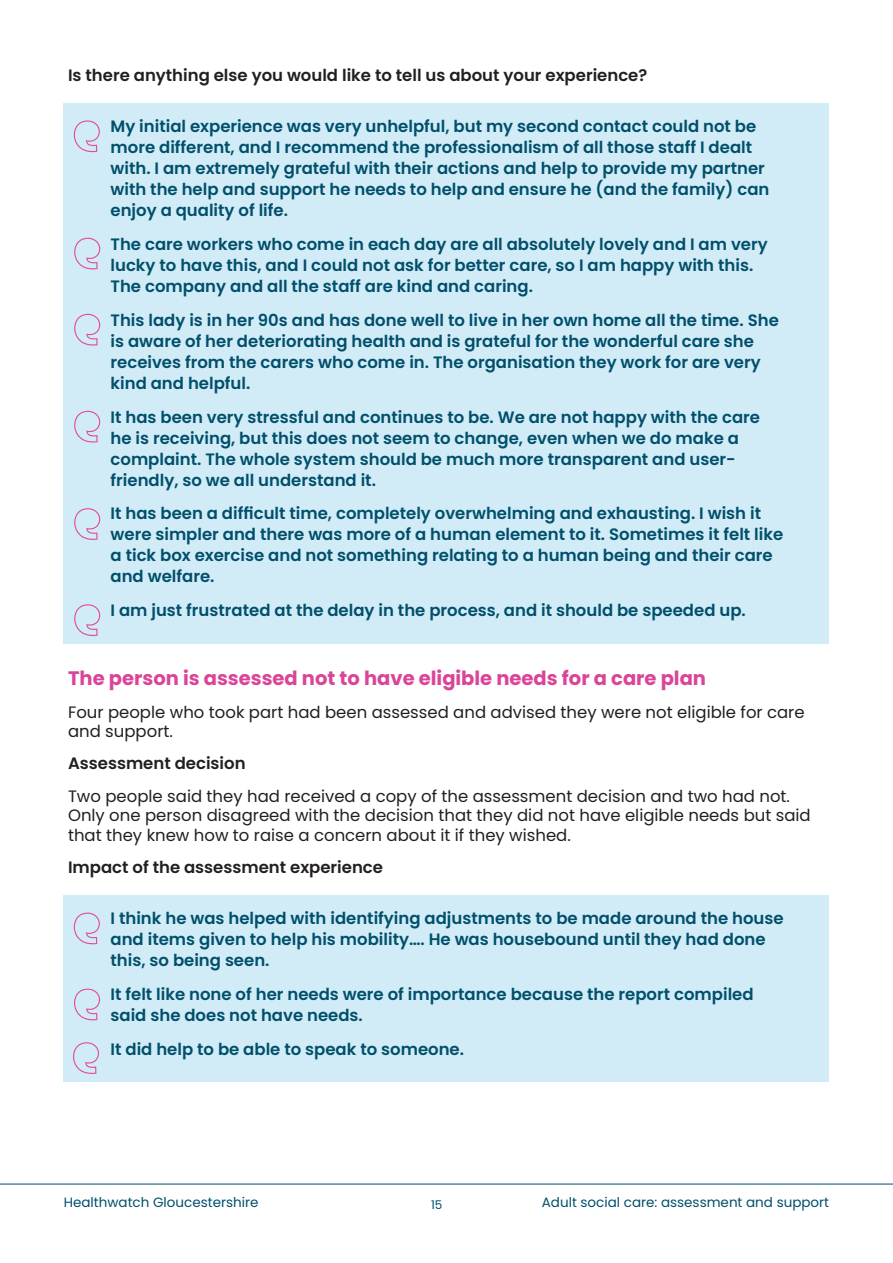
<style>
.page{position:relative;width:893px;height:1263px;background:#fff}
.page>*{position:absolute;margin:0;border:0;box-sizing:border-box;transform-origin:0 0}
.Content_paragraphs{font:700 19.5px "Poppins";color:#da4599}
.Content_paragraphs-2{font:600 16.5px/21px "Poppins";color:#004f6b}
.Content_paragraphs-3{font:16.5px/19.5px "Poppins";color:#231f20}
.Content_paragraphs-4{font:600 16.5px "Poppins";color:#231f20}
.t1{font:13.5px "Poppins";color:#004f6b}
.t2{font:12px "Poppins";color:#004f6b}
</style>
<div class="page">
<hr style="left:0;top:1184px;width:893px;height:1px;background:#004f6b">
<div style="left:64px;top:103px;width:765px;height:541px;background:#d2ecf7"></div>
<svg style="left:74px;top:120px;width:26px;height:32px"></svg>
<svg style="left:74px;top:604px;width:26px;height:32px"></svg>
<svg style="left:74px;top:508px;width:26px;height:32px"></svg>
<svg style="left:74px;top:411px;width:26px;height:31px"></svg>
<svg style="left:74px;top:314px;width:26px;height:32px"></svg>
<svg style="left:74px;top:238px;width:26px;height:31px"></svg>
<div style="left:64px;top:895px;width:765px;height:186px;background:#d2ecf7"></div>
<svg style="left:74px;top:988px;width:26px;height:32px"></svg>
<svg style="left:74px;top:912px;width:26px;height:32px"></svg>
<svg style="left:73px;top:1042px;width:26px;height:32px"></svg>
<p class="Content_paragraphs-4" style="left:68px;top:66px;width:581px">Is there anything else you would like to tell us about your experience?</p>
<p class="Content_paragraphs-2" style="left:111px;top:116px;width:660px">My initial experience was very unhelpful, but my second contact could not be more different, and I recommend the professionalism of all those staff I dealt with. I am extremely grateful with their actions and help to provide my partner with the help and support he needs to help and ensure he (and the family) can enjoy a quality of life.</p>
<p class="Content_paragraphs-2" style="left:111px;top:234px;width:659px">The care workers who come in each day are all absolutely lovely and I am very lucky to have this, and I could not ask for better care, so I am happy with this.<br>The company and all the staff are kind and caring.</p>
<p class="Content_paragraphs-2" style="left:111px;top:310px;width:670px">This lady is in her 90s and has done well to live in her own home all the time. She is aware of her deteriorating health and is grateful for the wonderful care she receives from the carers who come in. The organisation they work for are very kind and helpful.</p>
<p class="Content_paragraphs-2" style="left:111px;top:406px;width:651px">It has been very stressful and continues to be. We are not happy with the care he is receiving, but this does not seem to change, even when we do make a complaint. The whole system should be much more transparent and user&shy;friendly, so we all understand it.</p>
<p class="Content_paragraphs-2" style="left:111px;top:503px;width:674px">It has been a difficult time, completely overwhelming and exhausting. I wish it were simpler and there was more of a human element to it. Sometimes it felt like a tick box exercise and not something relating to a human being and their care and welfare.</p>
<p class="Content_paragraphs-2" style="left:111px;top:600px;width:637px">I am just frustrated at the delay in the process, and it should be speeded up.</p>
<p class="Content_paragraphs" style="left:68px;top:667px;width:640px">The person is assessed not to have eligible needs for a care plan</p>
<p class="Content_paragraphs-3" style="left:68px;top:702px;width:738px">Four people who took part had been assessed and advised they were not eligible for care and support.</p>
<p class="Content_paragraphs-4" style="left:68px;top:754px;width:179px">Assessment decision</p>
<p class="Content_paragraphs-3" style="left:68px;top:786px;width:744px">Two people said they had received a copy of the assessment decision and two had not.<br>Only one person disagreed with the decision that they did not have eligible needs but said that they knew how to raise a concern about it if they wished.</p>
<p class="Content_paragraphs-4" style="left:68px;top:858px;width:317px">Impact of the assessment experience</p>
<p class="Content_paragraphs-2" style="left:111px;top:908px;width:675px">I think he was helped with identifying adjustments to be made around the house and items given to help his mobility…. He was housebound until they had done this, so being seen.</p>
<p class="Content_paragraphs-2" style="left:111px;top:984px;width:645px">It felt like none of her needs were of importance because the report compiled said she does not have needs.</p>
<p class="Content_paragraphs-2" style="left:111px;top:1039px;width:355px">It did help to be able to speak to someone.</p>
<p class="t1" style="left:64px;top:1194px;width:196px">Healthwatch Gloucestershire</p>
<p class="t2" style="left:431px;top:1198px;width:13px">15</p>
<p class="t1" style="left:542px;top:1194px;width:289px">Adult social care: assessment and support</p>
</div>
